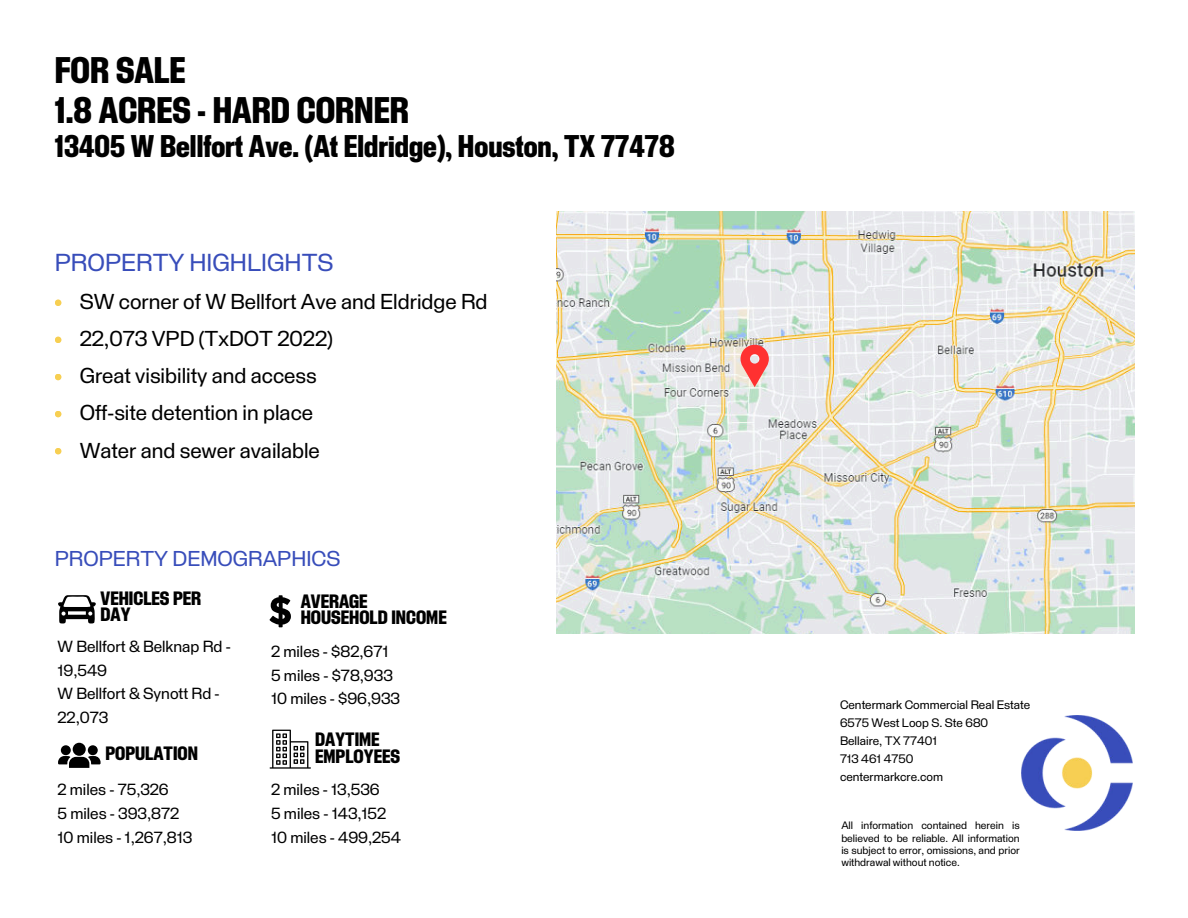
<style>
.page{position:relative;width:1188px;height:918px;background:#fff}
.page>*{position:absolute;margin:0;border:0;box-sizing:border-box;transform-origin:0 0}
.t1{font:700 36.15px/39.3px "Staff Condensed";color:#000}
.t2{font:700 30.6px "Staff Condensed";color:#000}
.t3{font:24px "Staff";color:#384dba}
.t4{font:21px/37px "Staff";color:#000}
.t5{font:21px "Staff";color:#384dba}
.t6{font:700 18.9px/16.5px "Staff Condensed";color:#000}
.t7{font:15.75px/23.7px "Staff";color:#000}
.t8{font:12px/18px "Staff";color:#000}
.t9{font:10.5px/12.3px "Staff";color:#000;text-align:justify}
</style>
<div class="page">
<div style="left:55px;top:299px;width:6px;height:7px;background:#f7cf52;border-radius:50%"></div>
<svg style="left:55px;top:337px;width:6px;height:6px"></svg>
<svg style="left:55px;top:411px;width:6px;height:6px"></svg>
<svg style="left:55px;top:448px;width:6px;height:6px"></svg>
<svg style="left:55px;top:374px;width:6px;height:6px"></svg>
<img style="left:556px;top:212px;width:578px;height:422px">
<svg style="left:741px;top:345px;width:28px;height:42px"></svg>
<svg style="left:270px;top:730px;width:41px;height:39px"></svg>
<div style="left:61px;top:745px;width:10px;height:10px;background:#000;border-radius:50%"></div>
<div style="left:88px;top:745px;width:10px;height:10px;background:#000;border-radius:50%"></div>
<div style="left:73px;top:743px;width:13px;height:13px;background:#000;border-radius:50%"></div>
<svg style="left:58px;top:756px;width:43px;height:12px"></svg>
<svg style="left:270px;top:595px;width:21px;height:32px"></svg>
<svg style="left:58px;top:595px;width:38px;height:28px"></svg>
<img style="left:1022px;top:715px;width:110px;height:115px">
<h1 class="t1" style="left:55px;top:50px;width:356px">FOR SALE<br>1.8 ACRES - HARD CORNER</h1>
<h2 class="t2" style="left:55px;top:129px;width:621px">13405 W Bellfort Ave. (At Eldridge), Houston, TX 77478</h2>
<h3 class="t3" style="left:55px;top:249px;width:280px">PROPERTY HIGHLIGHTS</h3>
<h3 class="t4" style="left:80px;top:283px;width:409px">SW corner of W Bellfort Ave and Eldridge Rd<br>22,073 VPD (TxDOT 2022)<br>Great visibility and access<br>Off-site detention in place<br>Water and sewer available</h3>
<h3 class="t5" style="left:55px;top:546px;width:287px">PROPERTY DEMOGRAPHICS</h3>
<p class="t6" style="left:101px;top:590px;width:102px">VEHICLES PER<br>DAY</p>
<p class="t6" style="left:301px;top:593px;width:147px">AVERAGE<br>HOUSEHOLD INCOME</p>
<p class="t7" style="left:58px;top:635px;width:175px">W Bellfort &amp; Belknap Rd -<br>19,549<br>W Bellfort &amp; Synott Rd -<br>22,073</p>
<p class="t7" style="left:271px;top:639px;width:131px">2 miles - $82,671<br>5 miles - $78,933<br>10 miles - $96,933</p>
<p class="t6" style="left:105px;top:745px;width:94px">POPULATION</p>
<p class="t6" style="left:315px;top:731px;width:86px">DAYTIME<br>EMPLOYEES</p>
<p class="t7" style="left:58px;top:778px;width:136px">2 miles - 75,326<br>5 miles - 393,872<br>10 miles - 1,267,813</p>
<p class="t7" style="left:271px;top:778px;width:131px">2 miles - 13,536<br>5 miles - 143,152<br>10 miles - 499,254</p>
<p class="t8" style="left:840px;top:696px;width:192px">Centermark Commercial Real Estate<br>6575 West Loop S. Ste 680<br>Bellaire, TX 77401<br>713 461 4750<br>centermarkcre.com</p>
<p class="t9" style="left:841px;top:819px;width:180px">All information contained herein is believed to be reliable. All information is subject to error, omissions, and prior withdrawal without notice.</p>
</div>
